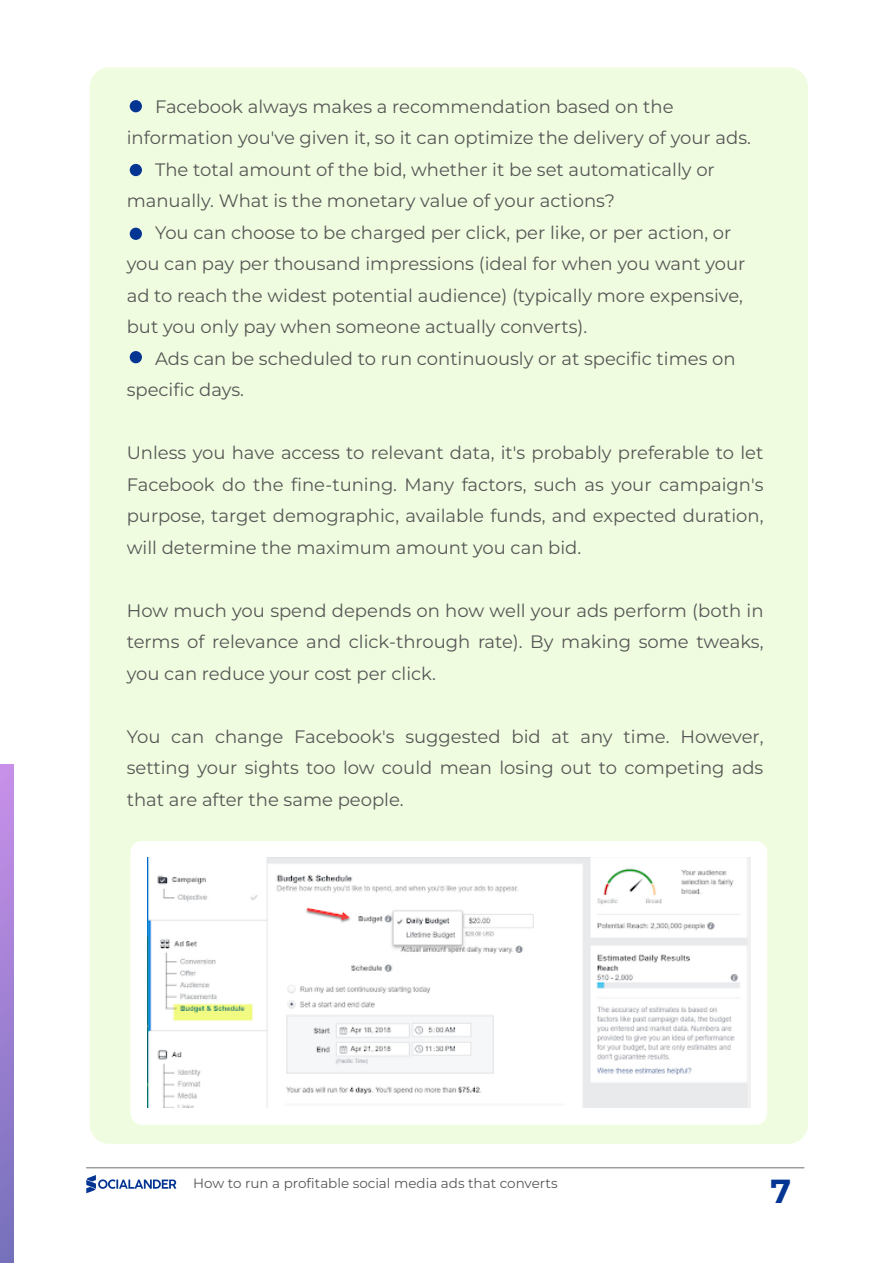
<style>
.page{position:relative;width:893px;height:1263px;background:#fff}
.page>*{position:absolute;margin:0;border:0;box-sizing:border-box;transform-origin:0 0}
.t1{font:100 33.3px "Montserrat";color:#053592}
.t2{font:100 18px/31.5px "Montserrat";color:#575756;text-align:justify}
.t3{font:100 13.5px "Montserrat";color:#575756}
</style>
<div class="page">
<div style="left:90px;top:67px;width:718px;height:1077px;background:#f0fce0;border-radius:19px"></div>
<div style="left:130px;top:841px;width:637px;height:284px;background:#fff;border-radius:12px"></div>
<div style="left:130px;top:100px;width:12px;height:12px;background:#053592;border-radius:50%"></div>
<div style="left:130px;top:164px;width:12px;height:12px;background:#053592;border-radius:50%"></div>
<div style="left:130px;top:228px;width:12px;height:12px;background:#053592;border-radius:50%"></div>
<div style="left:130px;top:351px;width:12px;height:12px;background:#053592;border-radius:50%"></div>
<img style="left:147px;top:858px;width:603px;height:249px">
<svg style="left:86px;top:1175px;width:90px;height:18px"></svg>
<hr style="left:86px;top:1167px;width:718px;height:1px;background:#706f6f">
<svg style="left:0;top:764px;width:14px;height:499px;background:#9e80d1"></svg>
<p class="t2" style="left:155px;top:90px;width:520px">Facebook always makes a recommendation based on the</p>
<p class="t2" style="left:127px;top:122px;width:626px">information you've given it, so it can optimize the delivery of your ads.</p>
<p class="t2" style="left:155px;top:153px;width:561px">The total amount of the bid, whether it be set automatically or</p>
<p class="t2" style="left:127px;top:185px;width:490px">manually. What is the monetary value of your actions?</p>
<p class="t2" style="left:155px;top:216px;width:578px">You can choose to be charged per click, per like, or per action, or</p>
<p class="t2" style="left:127px;top:248px;width:620px">you can pay per thousand impressions (ideal for when you want your</p>
<p class="t2" style="left:127px;top:279px;width:618px">ad to reach the widest potential audience) (typically more expensive,</p>
<p class="t2" style="left:127px;top:311px;width:462px">but you only pay when someone actually converts).</p>
<p class="t2" style="left:155px;top:342px;width:582px">Ads can be scheduled to run continuously or at specific times on</p>
<p class="t2" style="left:127px;top:374px;width:119px">specific days.</p>
<p class="t2" style="left:127px;top:437px;width:638px">Unless you have access to relevant data, it's probably preferable to let Facebook do the fine-tuning. Many factors, such as your campaign's purpose, target demographic, available funds, and expected duration, will determine the maximum amount you can bid.</p>
<p class="t2" style="left:127px;top:594px;width:638px">How much you spend depends on how well your ads perform (both in terms of relevance and click-through rate). By making some tweaks, you can reduce your cost per click.</p>
<p class="t2" style="left:127px;top:720px;width:638px">You can change Facebook's suggested bid at any time. However, setting your sights too low could mean losing out to competing ads that are after the same people.</p>
<p class="t3" style="left:193px;top:1174px;width:366px">How to run a profitable social media ads that converts</p>
<h1 class="t1" style="left:770px;top:1169px;width:22px">7</h1>
</div>
